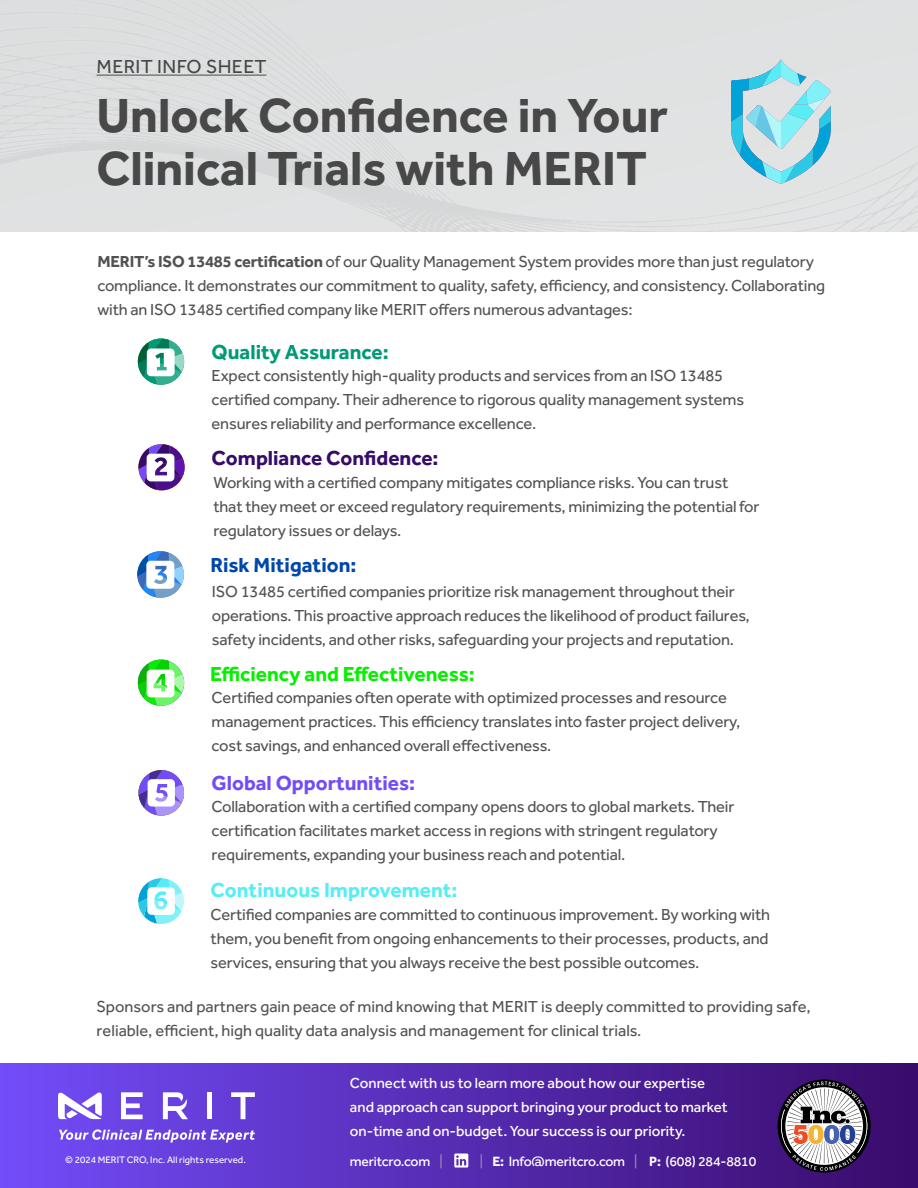
<style>
.page{position:relative;width:918px;height:1188px;background:#fff}
.page>*{position:absolute;margin:0;border:0;box-sizing:border-box;transform-origin:0 0}
.t1{font:700 49.5px/52.5px "Effra";color:#484848}
.t2{font:700 21px "Effra";color:#08ee00}
.t3{font:700 21px "Effra";color:#56eef4}
.t4{font:700 21px "Effra";color:#370b68}
.t5{font:700 21px "Effra";color:#724cf9}
.t6{font:700 21px "Effra";color:#009a76}
.t7{font:700 21px "Effra";color:#0047ab}
.t8{font:19.5px "Effra";letter-spacing:.02em;color:#484848}
.t9{font:16.5px/24px "Effra";letter-spacing:-.01em;color:#515254}
.t10{font:500 15px/24px "Effra CC";color:#fff}
.t11{font:500 13.8px "Effra CC";letter-spacing:-.01em;color:#fff}
.t12{font:9.75px "Effra";color:#fff}
.s1{font-weight:700}
.s2{color:#9a82b2}
.s3{font-family:"Effra";font-weight:700}
</style>
<div class="page">
<svg style="left:731px;top:59px;width:100px;height:125px"></svg>
<svg style="left:138px;top:444px;width:47px;height:46px"></svg>
<svg style="left:137px;top:551px;width:47px;height:47px"></svg>
<svg style="left:138px;top:339px;width:46px;height:46px"></svg>
<div style="left:0;top:1064px;width:918px;height:124px;background:linear-gradient(to right,#734dfa,#390b6a)"></div>
<svg style="left:778px;top:1079px;width:93px;height:94px"></svg>
<svg style="left:781px;top:1081px;width:86px;height:90px"></svg>
<svg style="left:121px;top:1092px;width:22px;height:27px"></svg>
<svg style="left:163px;top:1092px;width:25px;height:27px"></svg>
<div style="left:207px;top:1092px;width:5px;height:27px;background:#fff"></div>
<svg style="left:231px;top:1092px;width:24px;height:27px"></svg>
<svg style="left:58px;top:1092px;width:44px;height:27px"></svg>
<svg style="left:59px;top:1129px;width:196px;height:14px"></svg>
<svg style="left:454px;top:1154px;width:14px;height:14px"></svg>
<hr style="left:97px;top:75px;width:169px;height:1px;background:#484848">
<svg style="left:139px;top:770px;width:45px;height:46px"></svg>
<svg style="left:138px;top:660px;width:46px;height:46px"></svg>
<svg style="left:138px;top:878px;width:46px;height:46px"></svg>
<p class="t8" style="left:97px;top:55px;width:171px">MERIT INFO SHEET</p>
<h1 class="t1" style="left:97px;top:88px;width:573px">Unlock Confidence in Your<br>Clinical Trials with MERIT</h1>
<p class="t9" style="left:98px;top:249px;width:729px"><span class="s1">MERIT’s ISO 13485 certification</span> of our Quality Management System provides more than just regulatory compliance. It demonstrates our commitment to quality, safety, efficiency, and consistency. Collaborating with an ISO 13485 certified company like MERIT offers numerous advantages:</p>
<p class="t6" style="left:212px;top:339px;width:179px">Quality Assurance:</p>
<p class="t9" style="left:212px;top:364px;width:534px">Expect consistently high-quality products and services from an ISO 13485 certified company. Their adherence to rigorous quality management systems ensures reliability and performance excellence.</p>
<p class="t4" style="left:212px;top:445px;width:228px">Compliance Confidence:</p>
<p class="t9" style="left:213px;top:471px;width:548px">Working with a certified company mitigates compliance risks. You can trust that they meet or exceed regulatory requirements, minimizing the potential for regulatory issues or delays.</p>
<p class="t7" style="left:210px;top:552px;width:148px">Risk Mitigation:</p>
<p class="t9" style="left:212px;top:579px;width:539px">ISO 13485 certified companies prioritize risk management throughout their operations. This proactive approach reduces the likelihood of product failures, safety incidents, and other risks, safeguarding your projects and reputation.</p>
<p class="t2" style="left:210px;top:661px;width:266px">Efficiency and Effectiveness:</p>
<p class="t9" style="left:212px;top:685px;width:530px">Certified companies often operate with optimized processes and resource management practices. This efficiency translates into faster project delivery, cost savings, and enhanced overall effectiveness.</p>
<p class="t5" style="left:212px;top:770px;width:205px">Global Opportunities:</p>
<p class="t9" style="left:212px;top:795px;width:524px">Collaboration with a certified company opens doors to global markets. Their certification facilitates market access in regions with stringent regulatory requirements, expanding your business reach and potential.</p>
<p class="t3" style="left:211px;top:877px;width:248px">Continuous Improvement:</p>
<p class="t9" style="left:211px;top:902px;width:561px;text-align:justify">Certified companies are committed to continuous improvement. By working with them, you benefit from ongoing enhancements to their processes, products, and services, ensuring that you always receive the best possible outcomes.</p>
<p class="t9" style="left:97px;top:994px;width:716px">Sponsors and partners gain peace of mind knowing that MERIT is deeply committed to providing safe, reliable, efficient, high quality data analysis and management for clinical trials.</p>
<p class="t12" style="left:65px;top:1154px;width:182px">© 2024 MERIT CRO, Inc. All rights reserved.</p>
<p class="t10" style="left:350px;top:1073px;width:379px">Connect with us to learn more about how our expertise and approach can support bringing your product to market on-time and on-budget. Your success is our priority.</p>
<p class="t11" style="left:350px;top:1153px;width:94px">meritcro.com <span class="s2">|</span></p>
<p class="t11" style="left:480px;top:1153px;width:278px"><span class="s2">|</span> <span class="s3">E:</span> Info@meritcro.com <span class="s2">|</span> <span class="s3">P:</span> (608) 284-8810</p>
</div>
